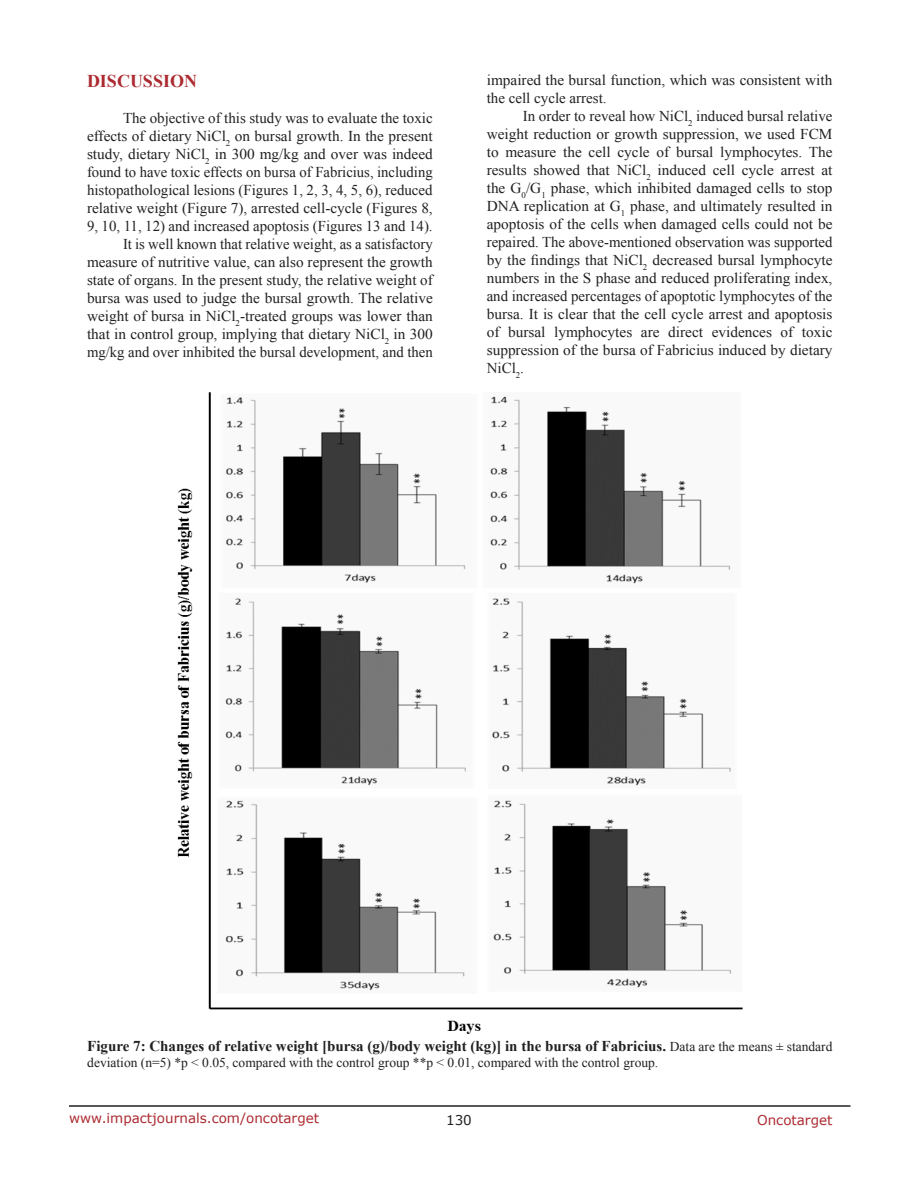
<style>
.page{position:relative;width:918px;height:1188px;background:#fff}
.page>*{position:absolute;margin:0;border:0;box-sizing:border-box;transform-origin:0 0}
.Heading{font:700 18px "Times New Roman";color:#ac2b31}
.BodyText{font:15px/18px "Times New Roman";color:#221f22;text-align:justify}
.FigureText{font:700 15px "Times New Roman";color:#221f22}
.FigureText-2{font:13.5px "Times New Roman";color:#221f22}
.t1{font:13.5px "Verdana";color:#ac2b31}
.t2{font:13.5px "Verdana";color:#221f22}
.s1{font-weight:400;font-size:13.5px}
</style>
<div class="page">
<hr style="left:69px;top:1105px;width:781px;height:2px;background:#231f20">
<img style="left:177px;top:392px;width:566px;height:641px">
<p class="Heading" style="left:87px;top:69px;width:112px">DISCUSSION</p>
<p class="BodyText" style="left:87px;top:109px;width:347px;text-indent:36px">The objective of this study was to evaluate the toxic effects of dietary NiCl<sub>2</sub> on bursal growth. In the present study, dietary NiCl<sub>2</sub> in 300 mg/kg and over was indeed found to have toxic effects on bursa of Fabricius, including histopathological lesions (Figures 1, 2, 3, 4, 5, 6), reduced relative weight (Figure 7), arrested cell-cycle (Figures 8, 9, 10, 11, 12) and increased apoptosis (Figures 13 and 14).</p>
<p class="BodyText" style="left:87px;top:235px;width:347px;text-indent:36px">It is well known that relative weight, as a satisfactory measure of nutritive value, can also represent the growth state of organs. In the present study, the relative weight of bursa was used to judge the bursal growth. The relative weight of bursa in NiCl<sub>2</sub>-treated groups was lower than that in control group, implying that dietary NiCl<sub>2</sub> in 300 mg/kg and over inhibited the bursal development, and then</p>
<p class="BodyText" style="left:487px;top:71px;width:347px">impaired the bursal function, which was consistent with the cell cycle arrest.</p>
<p class="BodyText" style="left:487px;top:107px;width:347px;text-indent:36px">In order to reveal how NiCl<sub>2</sub> induced bursal relative weight reduction or growth suppression, we used FCM to measure the cell cycle of bursal lymphocytes. The results showed that NiCl<sub>2</sub> induced cell cycle arrest at the G<sub>0</sub>/G<sub>1</sub> phase, which inhibited damaged cells to stop DNA replication at G<sub>1</sub> phase, and ultimately resulted in apoptosis of the cells when damaged cells could not be repaired. The above-mentioned observation was supported by the findings that NiCl<sub>2</sub> decreased bursal lymphocyte numbers in the S phase and reduced proliferating index, and increased percentages of apoptotic lymphocytes of the bursa. It is clear that the cell cycle arrest and apoptosis of bursal lymphocytes are direct evidences of toxic suppression of the bursa of Fabricius induced by dietary NiCl<sub>2</sub>.</p>
<p class="FigureText" style="left:87px;top:1035px;width:747px">Figure 7: Changes of relative weight [bursa (g)/body weight (kg)] in the bursa of Fabricius. <span class="s1">Data are the means ± standard</span></p>
<p class="FigureText-2" style="left:87px;top:1053px;width:573px">deviation (n=5) *p &lt; 0.05, compared with the control group **p &lt; 0.01, compared with the control group.</p>
<p class="t1" style="left:69px;top:1109px;width:252px">www.impactjournals.com/oncotarget</p>
<p class="t2" style="left:446px;top:1111px;width:27px">130</p>
<p class="t1" style="left:757px;top:1111px;width:77px">Oncotarget</p>
</div>
